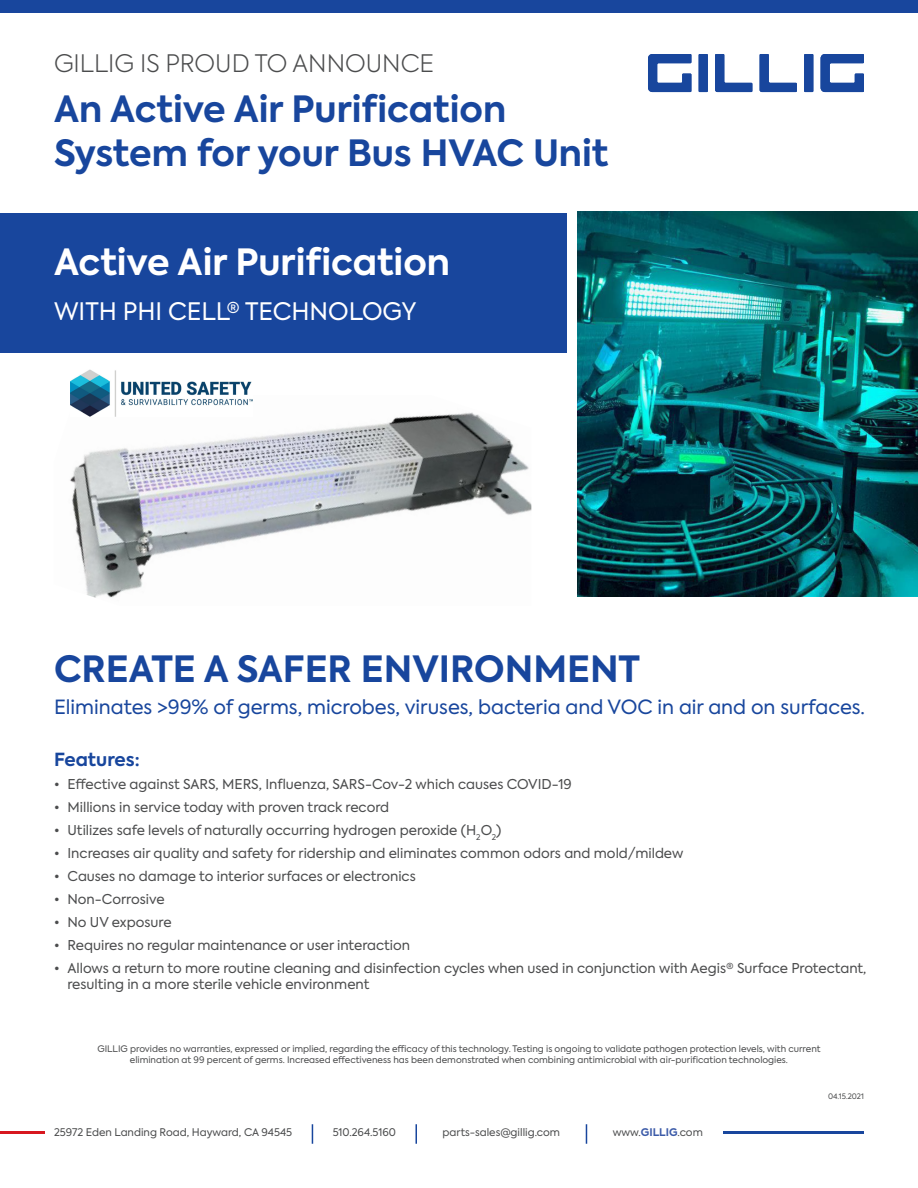
<style>
.page{position:relative;width:918px;height:1188px;background:#fff}
.page>*{position:absolute;margin:0;border:0;box-sizing:border-box;transform-origin:0 0}
.t1{font:700 36px/43.2px "Axiforma";color:#18469d}
.t2{font:700 36px "Axiforma";color:#fff}
.t3{font:300 24px "Axiforma";color:#4b4c4d}
.t4{font:24px "Axiforma";color:#fff}
.t5{font:19.5px "Axiforma";color:#18469d}
.t6{font:700 18px "Axiforma";color:#18469d}
.t7{font:13.5px/16.2px "Axiforma";color:#4b4c4d}
.t8{font:10.5px "Axiforma";color:#4b4c4d}
.t9{font:9px/10.8px "Axiforma";color:#4b4c4d;text-align:center}
.t10{font:7.5px "Axiforma";color:#4b4c4d}
.s1{font-weight:700;color:#3b5aa8}
</style>
<div class="page">
<hr style="left:173px;top:1132px;width:691px;height:2px;background:#18469d">
<hr style="left:0;top:1132px;width:173px;height:2px;background:#d7171f">
<div style="left:0;top:0;width:918px;height:14px;background:#18469d"></div>
<svg style="left:821px;top:54px;width:43px;height:38px"></svg>
<svg style="left:648px;top:54px;width:43px;height:38px"></svg>
<div style="left:804px;top:54px;width:9px;height:38px;background:#18469d"></div>
<div style="left:699px;top:54px;width:9px;height:38px;background:#18469d"></div>
<svg style="left:760px;top:54px;width:37px;height:38px"></svg>
<svg style="left:715px;top:54px;width:37px;height:38px"></svg>
<div style="left:45px;top:1120px;width:678px;height:26px;background:#fff"></div>
<svg style="left:586px;top:1124px;width:1px;height:20px"></svg>
<svg style="left:416px;top:1124px;width:1px;height:20px"></svg>
<svg style="left:312px;top:1124px;width:1px;height:20px"></svg>
<div style="left:0;top:213px;width:567px;height:139px;background:#18469d"></div>
<img style="left:578px;top:212px;width:340px;height:384px">
<img style="left:70px;top:399px;width:461px;height:199px">
<img style="left:70px;top:369px;width:182px;height:48px">
<p class="t3" style="left:54px;top:48px;width:382px">GILLIG IS PROUD TO ANNOUNCE</p>
<p class="t1" style="left:54px;top:88px;width:556px">An Active Air Purification<br>System for your Bus HVAC Unit</p>
<p class="t2" style="left:54px;top:237px;width:398px">Active Air Purification</p>
<p class="t4" style="left:54px;top:296px;width:364px">WITH PHI CELL® TECHNOLOGY</p>
<p class="t1" style="left:54px;top:648px;width:588px">CREATE A SAFER ENVIRONMENT</p>
<p class="t5" style="left:54px;top:694px;width:813px">Eliminates &gt;99% of germs, microbes, viruses, bacteria and VOC in air and on surfaces.</p>
<p class="t6" style="left:54px;top:748px;width:87px">Features:</p>
<p class="t7" style="left:54px;top:777px;width:519px">• Effective against SARS, MERS, Influenza, SARS-Cov-2 which causes COVID-19</p>
<p class="t7" style="left:54px;top:800px;width:337px">• Millions in service today with proven track record</p>
<p class="t7" style="left:54px;top:823px;width:449px">• Utilizes safe levels of naturally occurring hydrogen peroxide (H<sub>2</sub>O<sub>2</sub>)</p>
<p class="t7" style="left:54px;top:845px;width:631px">• Increases air quality and safety for ridership and eliminates common odors and mold/mildew</p>
<p class="t7" style="left:54px;top:868px;width:363px">• Causes no damage to interior surfaces or electronics</p>
<p class="t7" style="left:54px;top:891px;width:112px">• Non-Corrosive</p>
<p class="t7" style="left:54px;top:914px;width:119px">• No UV exposure</p>
<p class="t7" style="left:54px;top:937px;width:358px">• Requires no regular maintenance or user interaction</p>
<p class="t7" style="left:68px;top:960px;width:800px;text-indent:-14px">• Allows a return to more routine cleaning and disinfection cycles when used in conjunction with Aegis® Surface Protectant, resulting in a more sterile vehicle environment</p>
<p class="t9" style="left:97px;top:1044px;width:725px">GILLIG provides no warranties, expressed or implied, regarding the efficacy of this technology. Testing is ongoing to validate pathogen protection levels, with current elimination at 99 percent of germs. Increased effectiveness has been demonstrated when combining antimicrobial with air-purification technologies.</p>
<p class="t8" style="left:54px;top:1126px;width:240px">25972 Eden Landing Road, Hayward, CA 94545</p>
<p class="t8" style="left:333px;top:1126px;width:65px">510.264.5160</p>
<p class="t8" style="left:443px;top:1126px;width:119px">parts-sales@gillig.com</p>
<p class="t8" style="left:613px;top:1126px;width:92px">www.<span class="s1">GILLIG</span>.com</p>
<p class="t10" style="left:828px;top:1092px;width:37px">04.15.2021</p>
</div>
